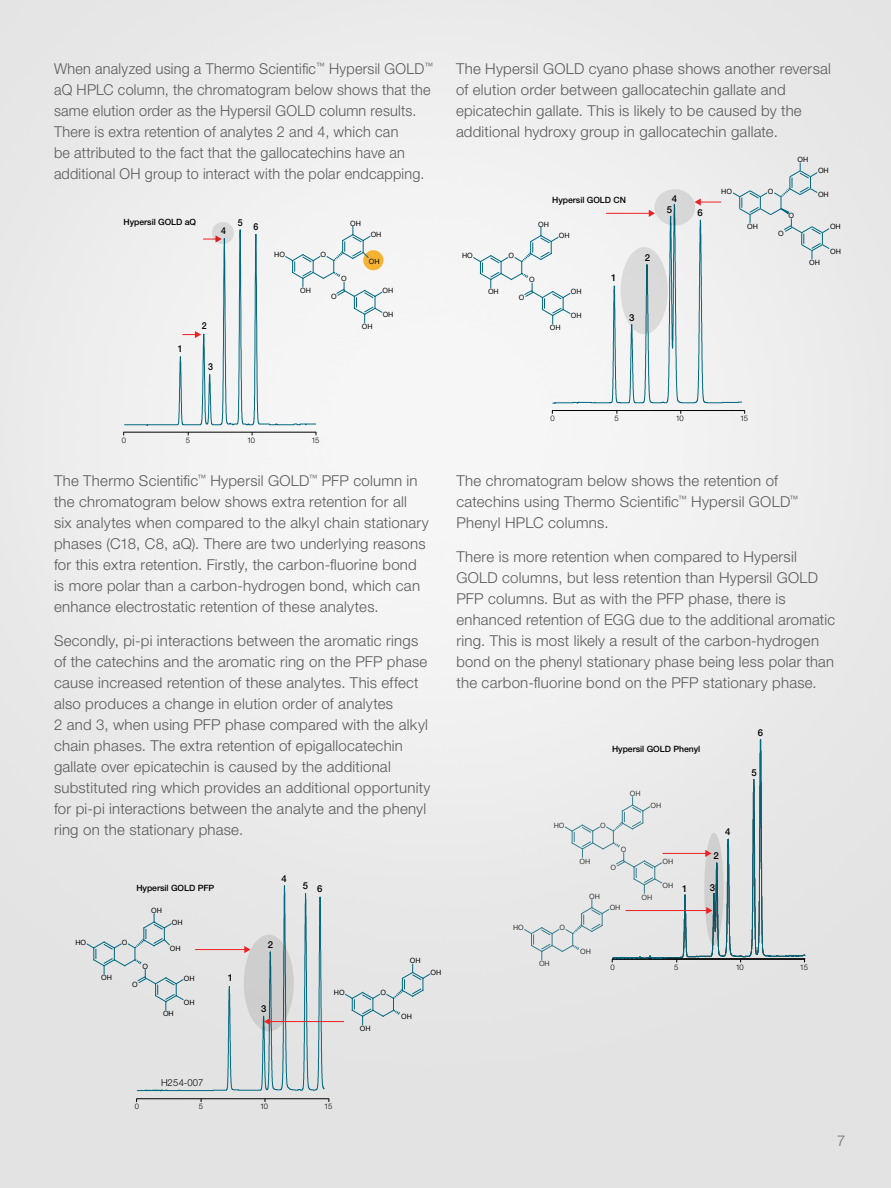
<style>
.page{position:relative;width:891px;height:1188px;background:#fff}
.page>*{position:absolute;margin:0;border:0;box-sizing:border-box;transform-origin:0 0}
.t1{font:300 15px/21px "Helvetica Neue LT Std";letter-spacing:.015em;color:#58595b}
.t2{font:300 15px/21px "Helvetica Neue LT Std";letter-spacing:.015em;color:#58595b;scale:.96 1}
.t3{font:500 9.6px/11.7px "Helvetica Neue LT Std";color:#010101;text-align:center}
.t4{font:300 9.6px "Helvetica Neue LT Std";color:#000}
.t5{font:500 9.6px "Helvetica Neue LT Std";color:#000;scale:.92 1}
.t6{font:500 9.6px "Helvetica Neue LT Std";color:#000}
.t7{font:500 8.7px "Helvetica Neue LT Std";color:#000}
.t8{font:300 7.65px "Helvetica Neue LT Std";letter-spacing:-.055em;color:#010101}
.t9{font:7.2px "Arial";color:#000}
</style>
<div class="page">
<img style="left:0;top:0;width:891px;height:1188px">
<img style="left:0;top:626px;width:1px;height:562px">
<hr style="left:123px;top:432px;width:193px;height:1px;background:#010101">
<div style="left:212px;top:222px;width:22px;height:22px;background:#d8d8d8;border-radius:50%"></div>
<svg style="left:124px;top:226px;width:259px;height:200px"></svg>
<hr style="left:136px;top:1098px;width:193px;height:1px;background:#010101">
<hr style="left:269px;top:1021px;width:75px;height:1px;background:#ed2224">
<hr style="left:552px;top:410px;width:193px;height:1px;background:#010101">
<svg style="left:524px;top:899px;width:89px;height:63px;background:#dce0e1"></svg>
<svg style="left:612px;top:738px;width:193px;height:222px;background:#dadedf"></svg>
<svg style="left:704px;top:833px;width:20px;height:113px;background:#adb9bc"></svg>
<hr style="left:663px;top:853px;width:43px;height:1px;background:#ed2224">
<svg style="left:705px;top:850px;width:6px;height:7px"></svg>
<hr style="left:626px;top:910px;width:81px;height:1px;background:#ed2224">
<svg style="left:706px;top:907px;width:6px;height:7px"></svg>
<svg style="left:86px;top:884px;width:239px;height:208px;background:#d8dcdd"></svg>
<svg style="left:472px;top:163px;width:358px;height:242px"></svg>
<svg style="left:344px;top:964px;width:87px;height:61px;background:#d7ddde"></svg>
<p class="t2" style="left:54px;top:58px;width:396px">When analyzed using a Thermo Scientific<sup>™</sup> Hypersil GOLD<sup>™ </sup>aQ HPLC column, the chromatogram below shows that the same elution order as the Hypersil GOLD column results.<br>There is extra retention of analytes 2 and 4, which can<br>be attributed to the fact that the gallocatechins have an additional OH group to interact with the polar endcapping.</p>
<p class="t1" style="left:456px;top:58px;width:377px">The Hypersil GOLD cyano phase shows another reversal of elution order between gallocatechin gallate and epicatechin gallate. This is likely to be caused by the additional hydroxy group in gallocatechin gallate.</p>
<p class="t9" style="left:797px;top:154px;width:12px">OH</p>
<p class="t9" style="left:818px;top:166px;width:12px">OH</p>
<p class="t7" style="left:123px;top:216px;width:74px">Hypersil GOLD aQ</p>
<p class="t5" style="left:238px;top:217px;width:7px">5</p>
<p class="t5" style="left:221px;top:225px;width:7px">4</p>
<p class="t5" style="left:254px;top:221px;width:7px">6</p>
<p class="t9" style="left:350px;top:218px;width:12px">OH</p>
<p class="t9" style="left:371px;top:230px;width:12px">OH</p>
<p class="t9" style="left:274px;top:250px;width:12px">HO</p>
<p class="t9" style="left:321px;top:250px;width:7px">O</p>
<p class="t9" style="left:300px;top:286px;width:12px">OH</p>
<p class="t9" style="left:341px;top:274px;width:7px">O</p>
<p class="t9" style="left:331px;top:292px;width:7px">O</p>
<p class="t9" style="left:369px;top:256px;width:12px">OH</p>
<p class="t9" style="left:383px;top:286px;width:12px">OH</p>
<p class="t9" style="left:383px;top:310px;width:12px">OH</p>
<p class="t5" style="left:202px;top:320px;width:7px">2</p>
<p class="t9" style="left:362px;top:322px;width:12px">OH</p>
<p class="t7" style="left:552px;top:195px;width:75px">Hypersil GOLD CN</p>
<p class="t9" style="left:538px;top:219px;width:12px">OH</p>
<p class="t9" style="left:462px;top:251px;width:12px">HO</p>
<p class="t9" style="left:509px;top:251px;width:7px">O</p>
<p class="t9" style="left:488px;top:287px;width:12px">OH</p>
<p class="t9" style="left:529px;top:275px;width:7px">O</p>
<p class="t9" style="left:519px;top:293px;width:7px">O</p>
<p class="t9" style="left:559px;top:231px;width:12px">OH</p>
<p class="t9" style="left:571px;top:287px;width:12px">OH</p>
<p class="t9" style="left:571px;top:311px;width:12px">OH</p>
<p class="t9" style="left:550px;top:323px;width:12px">OH</p>
<p class="t3" style="left:611px;top:271px;width:7px">1</p>
<p class="t3" style="left:629px;top:311px;width:7px">3</p>
<p class="t3" style="left:645px;top:251px;width:7px">2</p>
<p class="t3" style="left:667px;top:192px;width:12px">4<br>5</p>
<p class="t3" style="left:697px;top:207px;width:7px">6</p>
<p class="t9" style="left:721px;top:186px;width:12px">HO</p>
<p class="t9" style="left:768px;top:186px;width:7px">O</p>
<p class="t9" style="left:747px;top:222px;width:12px">OH</p>
<p class="t9" style="left:789px;top:210px;width:7px">O</p>
<p class="t9" style="left:778px;top:228px;width:7px">O</p>
<p class="t9" style="left:818px;top:190px;width:12px">OH</p>
<p class="t9" style="left:809px;top:258px;width:12px">OH</p>
<p class="t9" style="left:830px;top:222px;width:12px">OH</p>
<p class="t9" style="left:830px;top:246px;width:12px">OH</p>
<p class="t5" style="left:178px;top:342px;width:7px">1</p>
<p class="t5" style="left:208px;top:361px;width:7px">3</p>
<p class="t8" style="left:122px;top:435px;width:6px">0</p>
<p class="t8" style="left:186px;top:435px;width:6px">5</p>
<p class="t8" style="left:247px;top:435px;width:10px">10</p>
<p class="t8" style="left:311px;top:435px;width:10px">15</p>
<p class="t1" style="left:54px;top:470px;width:376px">The Thermo Scientific<sup>™</sup> Hypersil GOLD<sup>™</sup> PFP column in the chromatogram below shows extra retention for all<br>six analytes when compared to the alkyl chain stationary phases (C18, C8, aQ). There are two underlying reasons for this extra retention. Firstly, the carbon-fluorine bond is more polar than a carbon-hydrogen bond, which can enhance electrostatic retention of these analytes.</p>
<p class="t1" style="left:54px;top:630px;width:378px">Secondly, pi-pi interactions between the aromatic rings of the catechins and the aromatic ring on the PFP phase cause increased retention of these analytes. This effect also produces a change in elution order of analytes<br>2 and 3, when using PFP phase compared with the alkyl chain phases. The extra retention of epigallocatechin gallate over epicatechin is caused by the additional substituted ring which provides an additional opportunity for pi-pi interactions between the analyte and the phenyl ring on the stationary phase.</p>
<p class="t7" style="left:136px;top:883px;width:79px">Hypersil GOLD PFP</p>
<p class="t9" style="left:151px;top:906px;width:12px">OH</p>
<p class="t9" style="left:75px;top:938px;width:12px">HO</p>
<p class="t9" style="left:122px;top:938px;width:7px">O</p>
<p class="t9" style="left:101px;top:973px;width:12px">OH</p>
<p class="t9" style="left:142px;top:961px;width:7px">O</p>
<p class="t9" style="left:132px;top:979px;width:7px">O</p>
<p class="t9" style="left:172px;top:917px;width:12px">OH</p>
<p class="t9" style="left:170px;top:944px;width:12px">OH</p>
<p class="t9" style="left:184px;top:973px;width:12px">OH</p>
<p class="t9" style="left:184px;top:997px;width:12px">OH</p>
<p class="t9" style="left:163px;top:1009px;width:12px">OH</p>
<p class="t6" style="left:228px;top:972px;width:7px">1</p>
<p class="t6" style="left:281px;top:873px;width:7px">4</p>
<p class="t6" style="left:303px;top:880px;width:7px">5</p>
<p class="t6" style="left:317px;top:883px;width:7px">6</p>
<p class="t6" style="left:268px;top:939px;width:7px">2</p>
<p class="t6" style="left:261px;top:1003px;width:7px">3</p>
<p class="t9" style="left:334px;top:988px;width:12px">HO</p>
<p class="t9" style="left:380px;top:988px;width:7px">O</p>
<p class="t9" style="left:360px;top:1024px;width:12px">OH</p>
<p class="t9" style="left:410px;top:956px;width:12px">OH</p>
<p class="t9" style="left:430px;top:968px;width:12px">OH</p>
<p class="t9" style="left:401px;top:1012px;width:12px">OH</p>
<p class="t8" style="left:550px;top:414px;width:6px">0</p>
<p class="t8" style="left:614px;top:414px;width:6px">5</p>
<p class="t8" style="left:676px;top:414px;width:10px">10</p>
<p class="t8" style="left:740px;top:414px;width:10px">15</p>
<p class="t1" style="left:456px;top:470px;width:343px">The chromatogram below shows the retention of catechins using Thermo Scientific<sup>™</sup> Hypersil GOLD<sup>™<br></sup>Phenyl HPLC columns.</p>
<p class="t1" style="left:456px;top:546px;width:380px">There is more retention when compared to Hypersil GOLD columns, but less retention than Hypersil GOLD PFP columns. But as with the PFP phase, there is enhanced retention of EGG due to the additional aromatic ring. This is most likely a result of the carbon-hydrogen bond on the phenyl stationary phase being less polar than the carbon-fluorine bond on the PFP stationary phase.</p>
<p class="t9" style="left:513px;top:923px;width:12px">HO</p>
<p class="t7" style="left:612px;top:743px;width:90px">Hypersil GOLD Phenyl</p>
<p class="t9" style="left:630px;top:789px;width:12px">OH</p>
<p class="t9" style="left:554px;top:821px;width:12px">HO</p>
<p class="t9" style="left:600px;top:821px;width:7px">O</p>
<p class="t9" style="left:580px;top:856px;width:12px">OH</p>
<p class="t9" style="left:621px;top:845px;width:7px">O</p>
<p class="t9" style="left:611px;top:863px;width:7px">O</p>
<p class="t9" style="left:650px;top:800px;width:12px">OH</p>
<p class="t9" style="left:662px;top:856px;width:12px">OH</p>
<p class="t9" style="left:662px;top:881px;width:12px">OH</p>
<p class="t9" style="left:560px;top:923px;width:7px">O</p>
<p class="t9" style="left:589px;top:891px;width:12px">OH</p>
<p class="t9" style="left:610px;top:903px;width:12px">OH</p>
<p class="t9" style="left:580px;top:947px;width:12px">OH</p>
<p class="t9" style="left:642px;top:892px;width:12px">OH</p>
<p class="t3" style="left:725px;top:826px;width:7px">4</p>
<p class="t3" style="left:714px;top:850px;width:7px">2</p>
<p class="t3" style="left:682px;top:883px;width:7px">1</p>
<p class="t3" style="left:710px;top:881px;width:7px">3</p>
<p class="t3" style="left:758px;top:727px;width:7px">6</p>
<p class="t3" style="left:752px;top:767px;width:7px">5</p>
<p class="t9" style="left:539px;top:959px;width:12px">OH</p>
<p class="t8" style="left:610px;top:962px;width:6px">0</p>
<p class="t8" style="left:674px;top:962px;width:6px">5</p>
<p class="t8" style="left:736px;top:962px;width:10px">10</p>
<p class="t8" style="left:800px;top:962px;width:10px">15</p>
<p class="t4" style="left:161px;top:1077px;width:44px">H254-007</p>
<p class="t8" style="left:135px;top:1102px;width:6px">0</p>
<p class="t8" style="left:199px;top:1102px;width:6px">5</p>
<p class="t8" style="left:260px;top:1102px;width:10px">10</p>
<p class="t8" style="left:324px;top:1102px;width:10px">15</p>
<p class="t1" style="left:837px;top:1130px;width:10px">7</p>
</div>
